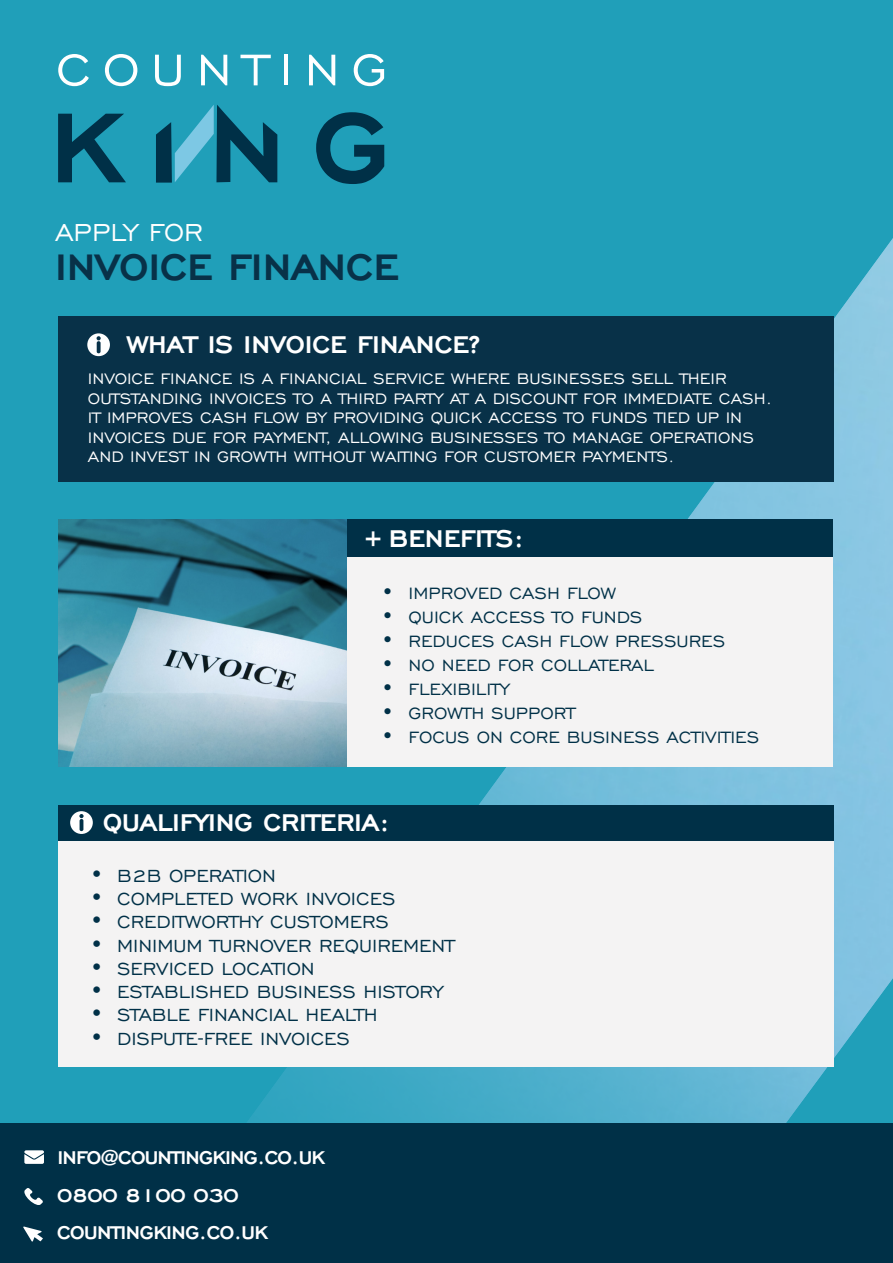
<style>
.page{position:relative;width:893px;height:1263px;background:#209fb9}
.page>*{position:absolute;margin:0;border:0;box-sizing:border-box;transform-origin:0 0}
.t1{font:700 48px "Engravers Gothic W01";color:#083148}
.t2{font:700 31.5px "Engravers Gothic W01";color:#fff}
.t3{font:31.5px "Engravers Gothic BT";color:#fff}
.t4{font:700 24px "Engravers Gothic W01";letter-spacing:-.02em;color:#fff}
.t5{font:22.5px "Engravers Gothic BT";color:#003047}
.t6{font:21px "Engravers Gothic BT";color:#003047}
.t7{font:19.5px/19.5px "Engravers Gothic BT";color:#fff}
.s1{font-size:28.5px}
</style>
<div class="page">
<img style="left:247px;top:134px;width:646px;height:989px">
<svg style="left:58px;top:54px;width:31px;height:32px"></svg>
<svg style="left:105px;top:54px;width:32px;height:32px"></svg>
<svg style="left:155px;top:55px;width:26px;height:31px"></svg>
<svg style="left:201px;top:55px;width:26px;height:30px"></svg>
<svg style="left:240px;top:55px;width:31px;height:30px"></svg>
<hr style="left:284px;top:55px;width:4px;height:30px;background:#fff">
<svg style="left:309px;top:55px;width:26px;height:30px"></svg>
<svg style="left:354px;top:54px;width:30px;height:32px"></svg>
<svg style="left:58px;top:114px;width:68px;height:68px"></svg>
<svg style="left:316px;top:112px;width:68px;height:72px"></svg>
<svg style="left:156px;top:105px;width:121px;height:78px"></svg>
<div style="left:58px;top:316px;width:775px;height:166px;background:#083148"></div>
<div style="left:347px;top:557px;width:485px;height:210px;background:#f4f3f3"></div>
<div style="left:347px;top:519px;width:485px;height:38px;background:#003047"></div>
<img style="left:58px;top:519px;width:289px;height:248px">
<div style="left:0;top:1123px;width:893px;height:140px;background:#003047"></div>
<svg style="left:24px;top:1150px;width:20px;height:14px"></svg>
<svg style="left:87px;top:333px;width:23px;height:23px"></svg>
<svg style="left:24px;top:1188px;width:19px;height:17px"></svg>
<svg style="left:23px;top:1226px;width:20px;height:15px"></svg>
<div style="left:58px;top:840px;width:776px;height:227px;background:#f4f3f3"></div>
<div style="left:58px;top:804px;width:776px;height:36px;background:#003047"></div>
<svg style="left:70px;top:811px;width:23px;height:23px"></svg>
<p class="t3" style="left:55px;top:215px;width:150px">APPLY FOR</p>
<p class="t1" style="left:55px;top:242px;width:345px">INVOICE FINANCE</p>
<p class="t2" style="left:127px;top:328px;width:354px">WHAT IS INVOICE FINANCE?</p>
<p class="t7" style="left:88px;top:369px;width:686px">INVOICE FINANCE IS A FINANCIAL SERVICE WHERE BUSINESSES SELL THEIR OUTSTANDING INVOICES TO A THIRD PARTY AT A DISCOUNT FOR IMMEDIATE CASH.<br>IT IMPROVES CASH FLOW BY PROVIDING QUICK ACCESS TO FUNDS TIED UP IN INVOICES DUE FOR PAYMENT, ALLOWING BUSINESSES TO MANAGE OPERATIONS AND INVEST IN GROWTH WITHOUT WAITING FOR CUSTOMER PAYMENTS.</p>
<p class="t2" style="left:363px;top:521px;width:163px"><span class="s1">+</span> BENEFITS:</p>
<p class="t6" style="left:382px;top:582px;width:236px">• IMPROVED CASH FLOW</p>
<p class="t6" style="left:382px;top:606px;width:262px">• QUICK ACCESS TO FUNDS</p>
<p class="t6" style="left:382px;top:630px;width:345px">• REDUCES CASH FLOW PRESSURES</p>
<p class="t6" style="left:382px;top:654px;width:274px">• NO NEED FOR COLLATERAL</p>
<p class="t6" style="left:382px;top:678px;width:129px">• FLEXIBILITY</p>
<p class="t6" style="left:382px;top:702px;width:195px">• GROWTH SUPPORT</p>
<p class="t6" style="left:382px;top:726px;width:379px">• FOCUS ON CORE BUSINESS ACTIVITIES</p>
<p class="t2" style="left:103px;top:806px;width:288px">QUALIFYING CRITERIA:</p>
<p class="t5" style="left:90px;top:863px;width:187px">• B2B OPERATION</p>
<p class="t5" style="left:90px;top:886px;width:307px">• COMPLETED WORK INVOICES</p>
<p class="t5" style="left:90px;top:910px;width:300px">• CREDITWORTHY CUSTOMERS</p>
<p class="t5" style="left:90px;top:933px;width:366px">• MINIMUM TURNOVER REQUIREMENT</p>
<p class="t5" style="left:90px;top:956px;width:226px">• SERVICED LOCATION</p>
<p class="t5" style="left:90px;top:979px;width:355px">• ESTABLISHED BUSINESS HISTORY</p>
<p class="t5" style="left:90px;top:1003px;width:289px">• STABLE FINANCIAL HEALTH</p>
<p class="t5" style="left:90px;top:1026px;width:261px">• DISPUTE-FREE INVOICES</p>
<p class="t4" style="left:57px;top:1144px;width:269px">INFO@COUNTINGKING.CO.UK</p>
<p class="t4" style="left:57px;top:1182px;width:183px">0800 8100 030</p>
<p class="t4" style="left:57px;top:1219px;width:212px">COUNTINGKING.CO.UK</p>
</div>
